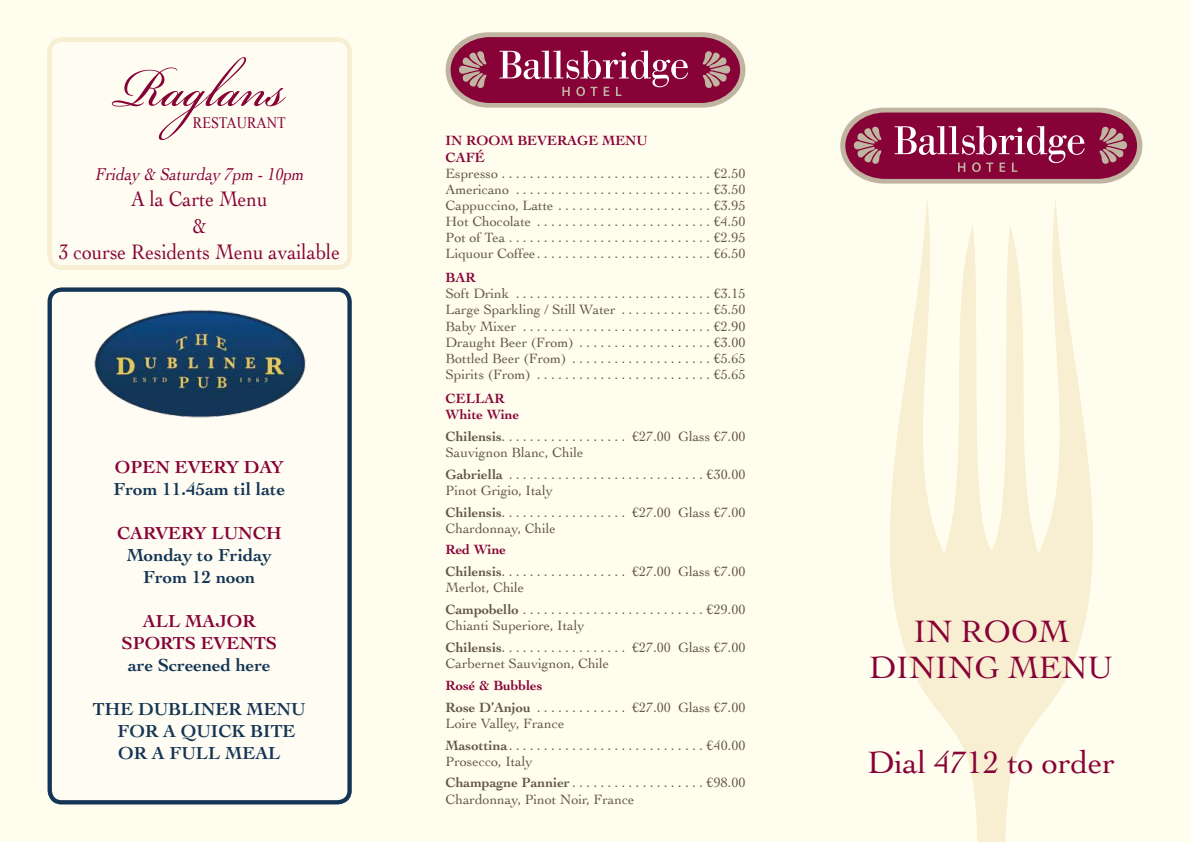
<style>
.page{position:relative;width:1191px;height:842px;background:#fffdee}
.page>*{position:absolute;margin:0;border:0;box-sizing:border-box;transform-origin:0 0}
.t1{font:85px "Bickham Script MM";color:#870337;scale:.89 1}
.t2{font:32.4px/36.1px "Cochin";color:#870337}
.t3{font:22px/26.4px "Cochin";color:#870337;text-align:center;scale:.89 1}
.t4{font:700 18.3px/22px "Cochin";color:#143555;text-align:center}
.t5{font:700 18.3px/22px "Cochin";color:#870337}
.t6{font:italic 18px "Cochin";color:#870337;scale:.89 1}
.t7{font:16px "Times New Roman";color:#870337;scale:.89 1}
.t8{font:14.1px/16.1px "Cochin";color:#615646}
.t9{font:700 14.1px/16.1px "Cochin";color:#870337}
.s1{font-weight:700}
.s2{font-weight:700;color:#870337}
</style>
<div class="page">
<svg style="left:840px;top:108px;width:302px;height:76px;background:#a34966"></svg>
<div style="left:50px;top:40px;width:299px;height:227px;background:#fffdf2;border-radius:12px"></div>
<div style="left:50px;top:290px;width:299px;height:512px;background:#fffdf3;border-radius:12px"></div>
<img style="left:94px;top:310px;width:212px;height:108px">
<svg style="left:445px;top:32px;width:300px;height:76px;background:#a34967"></svg>
<svg style="left:890px;top:199px;width:203px;height:643px"></svg>
<div style="left:48px;top:38px;width:304px;height:232px;border:4px solid #f8eed1;border-radius:12px"></div>
<div style="left:48px;top:287px;width:304px;height:517px;border:4px solid #143555;border-radius:12px"></div>
<h1 class="t1" style="left:113px;top:42px;width:194px">Raglans</h1>
<p class="t7" style="left:193px;top:112px;width:106px">RESTAURANT</p>
<p class="t6" style="left:95px;top:164px;width:240px">Friday &amp; Saturday 7p m -10p m</p>
<h3 class="t3" style="left:59px;top:186px;width:318px">A la Carte Menu<br>&amp;<br>3 course Residents Menu available</h3>
<p class="t5" style="left:115px;top:456px;width:170px">Op en Every Day</p>
<p class="t4" style="left:114px;top:478px;width:173px">From 11.45am til late</p>
<p class="t5" style="left:117px;top:522px;width:151px">Carvery Lunch</p>
<p class="t4" style="left:127px;top:544px;width:148px">Monday to Friday<br>From 12 noon</p>
<p class="t5" style="left:122px;top:610px;width:130px;text-indent:21px">All Major<br>Sports</p>
<p class="t5" style="left:201px;top:632px;width:66px">Events</p>
<p class="t4" style="left:128px;top:654px;width:144px">are Screened here</p>
<p class="t4" style="left:117px;top:698px;width:190px;text-align:left;text-indent:-25px">The Dub liner Menu<br>For a quick bite or a full meal</p>
<p class="t9" style="left:445px;top:133px;width:204px">In Room Beverage Menu<br>Caf é</p>
<p class="t8" style="left:445px;top:165px;width:301px;text-align:justify">Espresso . . . . . . . . . . . . . . . . . . . . . . . . . . . . . . €2.50<br>Americano . . . . . . . . . . . . . . . . . . . . . . . . . . . . €3.50<br>Cappuccino, Latte . . . . . . . . . . . . . . . . . . . . . . €3.95<br>Hot Chocolate . . . . . . . . . . . . . . . . . . . . . . . . . €4.50<br>Pot of Tea . . . . . . . . . . . . . . . . . . . . . . . . . . . . . €2.95<br>Liquour Coffee . . . . . . . . . . . . . . . . . . . . . . . . . €6.50</p>
<p class="t9" style="left:445px;top:269px;width:22px">Bar</p>
<p class="t8" style="left:445px;top:286px;width:301px;text-align:justify">Soft Drink . . . . . . . . . . . . . . . . . . . . . . . . . . . . €3.15<br>Large Sparkling / Still Water . . . . . . . . . . . . . €5.50<br>Baby Mixer . . . . . . . . . . . . . . . . . . . . . . . . . . . €2.90<br>Draught Beer (From) . . . . . . . . . . . . . . . . . . . €3.00<br>Bottled Beer (From) . . . . . . . . . . . . . . . . . . . . €5.65<br>Spirits (From) . . . . . . . . . . . . . . . . . . . . . . . . . €5.65</p>
<p class="t9" style="left:445px;top:390px;width:75px">Cellar<br>White Wine</p>
<p class="t8" style="left:445px;top:428px;width:301px"><span class="s1">Chilensis</span> . . . . . . . . . . . . . . . . . . €27.00 Glass €7.00<br>Sauvignon Blanc, Chile</p>
<p class="t8" style="left:445px;top:466px;width:301px"><span class="s1">Gabriella</span> . . . . . . . . . . . . . . . . . . . . . . . . . . . . €30.00<br>Pinot Grigio, Italy</p>
<p class="t8" style="left:445px;top:504px;width:301px"><span class="s1">Chilensis</span> . . . . . . . . . . . . . . . . . . €27.00 Glass €7.00<br>Chardonnay, Chile</p>
<p class="t8" style="left:445px;top:539px;width:301px;line-height:21.8px"><span class="s2">Red Wine<br></span><span class="s1">Chilensis</span> . . . . . . . . . . . . . . . . . . €27.00 Glass €7.00</p>
<p class="t8" style="left:445px;top:577px;width:301px;line-height:21.8px">Merlot, Chile<br><span class="s1">Campobello</span> . . . . . . . . . . . . . . . . . . . . . . . . . . €29.00</p>
<p class="t8" style="left:445px;top:615px;width:301px;line-height:21.8px">Chianti Superiore, Italy<br><span class="s1">Chilensis</span> . . . . . . . . . . . . . . . . . . €27.00 Glass €7.00</p>
<p class="t8" style="left:445px;top:655px;width:165px">Carbernet Sauvignon, Chile</p>
<p class="t8" style="left:445px;top:674px;width:301px;line-height:21.8px"><span class="s2">Rosé &amp; Bubbles<br></span><span class="s1">Rose D’Anjou</span> . . . . . . . . . . . . . €27.00 Glass €7.00</p>
<p class="t8" style="left:445px;top:712px;width:301px;line-height:21.8px">Loire Valley, France<br><span class="s1">Masottina</span> . . . . . . . . . . . . . . . . . . . . . . . . . . . . €40.00</p>
<p class="t8" style="left:445px;top:750px;width:301px;line-height:21.8px">Prosecco, Italy<br><span class="s1">Champagne Pannier</span> . . . . . . . . . . . . . . . . . . . €98.00</p>
<p class="t8" style="left:445px;top:791px;width:190px">Chardonnay, Pinot Noir, France</p>
<h2 class="t2" style="left:869px;top:613px;width:144px;text-indent:44px">In Room<br>Dining</h2>
<h2 class="t2" style="left:1007px;top:649px;width:107px">Menu</h2>
<h2 class="t2" style="left:867px;top:744px;width:249px">Dial 4712 to order</h2>
</div>
